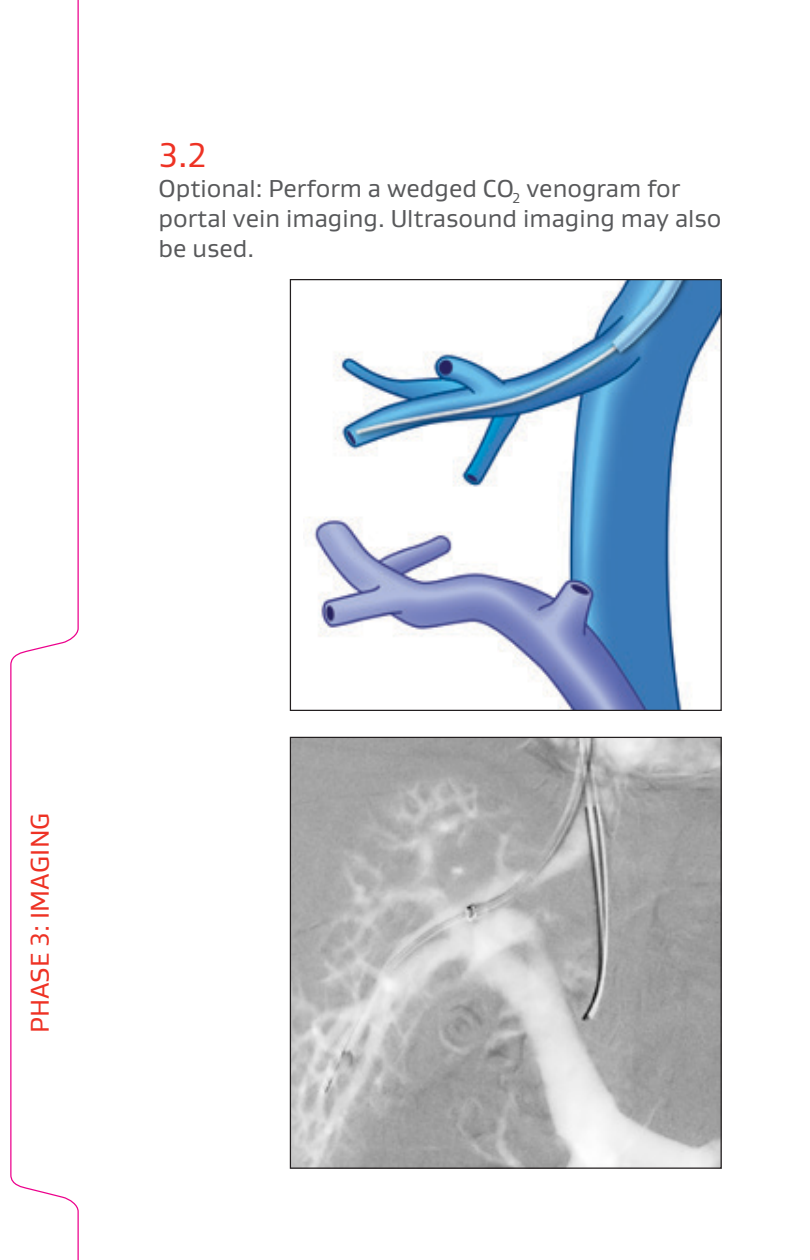
<style>
.page{position:relative;width:810px;height:1260px;background:#fff}
.page>*{position:absolute;margin:0;border:0;box-sizing:border-box;transform-origin:0 0}
.t1{font:35px "Gore Gustan";color:#ee3224}
.t2{font:26.25px "Gore Gustan";color:#ee3224}
.t3{font:25px/30px "Gore Gustan";color:#58595b}
</style>
<div class="page">
<svg style="left:10px;top:0;width:69px;height:1260px"></svg>
<img style="left:292px;top:739px;width:428px;height:428px">
<img style="left:305px;top:281px;width:415px;height:428px">
<h1 class="t1" style="left:159px;top:132px;width:50px">3.2</h1>
<p class="t3" style="left:159px;top:173px;width:565px">Optional: Perform a wedged CO<sub>2</sub> venogram for portal vein imaging. Ultrasound imaging may also be used.</p>
<p class="t2" style="left:23px;top:1033px;width:222px;rotate:-90deg">PHASE 3: IMAGING</p>
</div>
